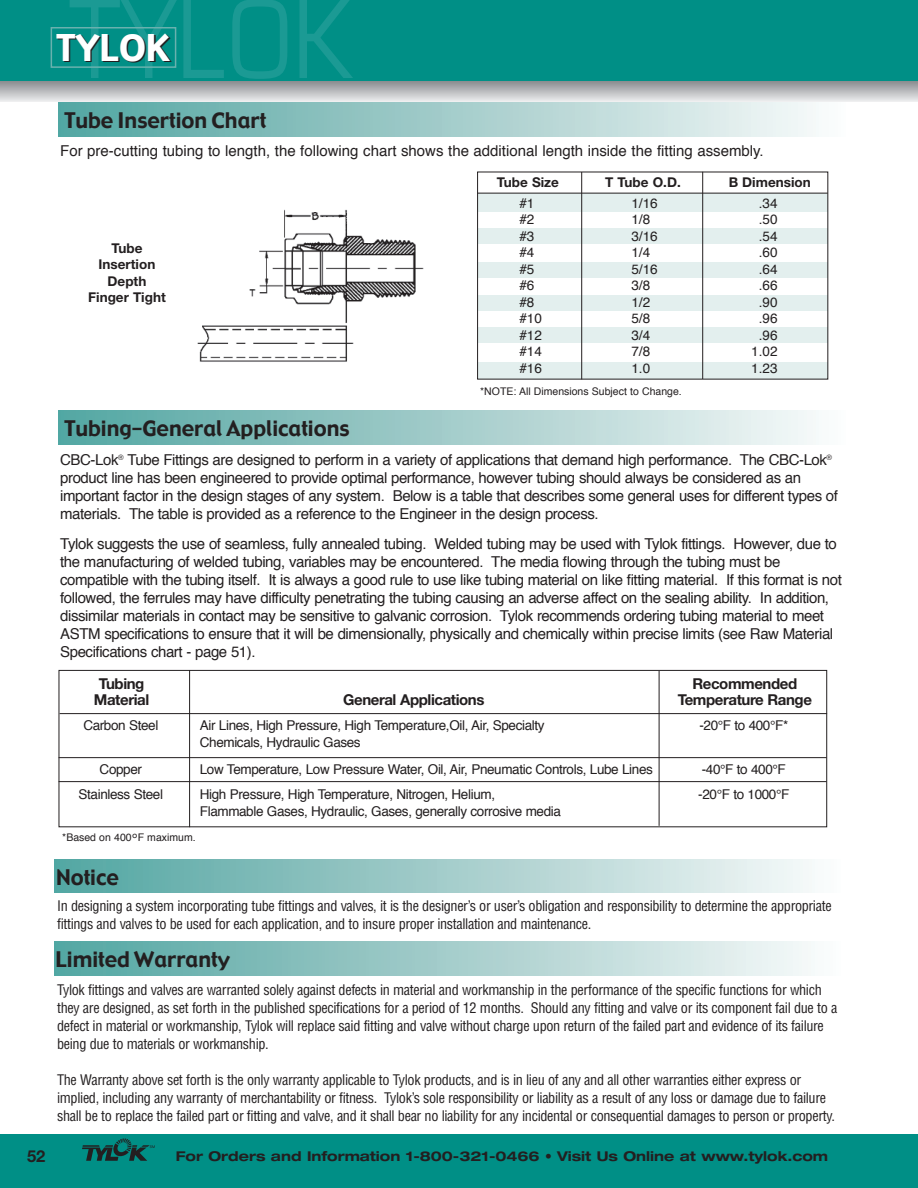
<style>
.page{position:relative;width:918px;height:1188px;background:#fff}
.page>*{position:absolute;margin:0;border:0;box-sizing:border-box;transform-origin:0 0}
.t1{font:condensed 108px "Eurostile";color:#1b9a94}
.t2{font:36px "Gadget";color:#fff}
.t3{font:21px "Gadget";color:#231f20}
.t4{font:700 16.5px "Helvetica Neue";color:#231f20}
.t5{font:15px/18px "Helvetica";letter-spacing:-.03em;color:#231f20}
.t6{font:15px "Helvetica";color:#231f20}
.t7{font:700 15px "Helvetica Neue";letter-spacing:-.03em;color:#231f20}
.t8{font:condensed 14.25px/18px "Helvetica";letter-spacing:-.025em;color:#231f20}
.t9{font:13.5px "Helvetica";letter-spacing:-.03em;color:#231f20}
.t10{font:700 expanded 13.5px "Helvetica Neue";color:#231f20}
.t11{font:700 13.5px/16.2px "Helvetica Neue";color:#231f20;text-align:center}
.t12{font:10.5px "Helvetica";color:#231f20}
.s1{font-size:15px}
</style>
<div class="page">
<div style="left:59px;top:103px;width:786px;height:33px;background:linear-gradient(to right,#51a4a0,#f9f9f9)"></div>
<img style="left:197px;top:209px;width:227px;height:153px">
<div style="left:478px;top:193px;width:350px;height:19px;background:#e3efee"></div>
<div style="left:478px;top:229px;width:350px;height:15px;background:#e3efee"></div>
<div style="left:478px;top:262px;width:350px;height:16px;background:#e3efee"></div>
<div style="left:478px;top:295px;width:350px;height:16px;background:#e3efee"></div>
<div style="left:478px;top:328px;width:350px;height:15px;background:#e3efee"></div>
<div style="left:478px;top:362px;width:350px;height:17px;background:#e3efee"></div>
<hr style="left:581px;top:172px;width:1px;height:207px;background:#231f20">
<hr style="left:702px;top:172px;width:1px;height:207px;background:#231f20">
<hr style="left:477px;top:193px;width:351px;height:1px;background:#231f20">
<div style="left:59px;top:411px;width:786px;height:34px;background:linear-gradient(to right,#51a4a0,#f9f9f9)"></div>
<div style="left:55px;top:859px;width:786px;height:34px;background:linear-gradient(to right,#51a4a0,#f9f9f9)"></div>
<div style="left:54px;top:941px;width:786px;height:34px;background:linear-gradient(to right,#51a4a0,#f9f9f9)"></div>
<div style="left:59px;top:670px;width:768px;height:157px;border:1px solid #231f20"></div>
<hr style="left:60px;top:713px;width:767px;height:1px;background:#231f20">
<hr style="left:189px;top:670px;width:1px;height:157px;background:#231f20">
<hr style="left:659px;top:671px;width:1px;height:155px;background:#231f20">
<hr style="left:59px;top:757px;width:768px;height:1px;background:#231f20">
<hr style="left:59px;top:781px;width:768px;height:1px;background:#231f20">
<div style="left:0;top:1134px;width:918px;height:54px;background:#008f86"></div>
<svg style="left:0;top:81px;width:918px;height:21px;background:#bbbdbf"></svg>
<div style="left:0;top:0;width:918px;height:81px;background:#008f86"></div>
<div style="left:51px;top:27px;width:125px;height:41px;border:2px solid #69b1ae"></div>
<svg style="left:82px;top:1139px;width:73px;height:22px"></svg>
<h1 class="t1" style="left:69px;top:0;width:284px">TYLOK</h1>
<h2 class="t2" style="left:56px;top:25px;width:115px">TYLOK</h2>
<h3 class="t3" style="left:64px;top:107px;width:203px">Tube Insertion Chart</h3>
<p class="t6" style="left:60px;top:145px;width:705px">For pre-cutting tubing to length, the following chart shows the additional length inside the fitting assembly.</p>
<p class="t11" style="left:88px;top:242px;width:79px">Tube<br>Insertion<br>Depth<br>Finger Tight</p>
<h3 class="t3" style="left:64px;top:415px;width:287px">Tubing–General Applications</h3>
<p class="t11" style="left:497px;top:175px;width:64px">Tube Size</p>
<p class="t11" style="left:605px;top:175px;width:77px">T Tube O.D.</p>
<p class="t11" style="left:729px;top:175px;width:84px">B Dimension</p>
<p class="t9" style="left:519px;top:197px;width:17px">#1</p>
<p class="t9" style="left:631px;top:197px;width:28px">1/16</p>
<p class="t9" style="left:759px;top:197px;width:20px">.34</p>
<p class="t9" style="left:519px;top:214px;width:17px">#2</p>
<p class="t9" style="left:631px;top:214px;width:20px">1/8</p>
<p class="t9" style="left:759px;top:214px;width:20px">.50</p>
<p class="t9" style="left:519px;top:230px;width:17px">#3</p>
<p class="t9" style="left:631px;top:230px;width:28px">3/16</p>
<p class="t9" style="left:759px;top:230px;width:20px">.54</p>
<p class="t9" style="left:519px;top:247px;width:17px">#4</p>
<p class="t9" style="left:631px;top:247px;width:20px">1/4</p>
<p class="t9" style="left:759px;top:247px;width:20px">.60</p>
<p class="t9" style="left:519px;top:263px;width:17px">#5</p>
<p class="t9" style="left:631px;top:263px;width:28px">5/16</p>
<p class="t9" style="left:759px;top:263px;width:20px">.64</p>
<p class="t9" style="left:519px;top:280px;width:17px">#6</p>
<p class="t9" style="left:631px;top:280px;width:20px">3/8</p>
<p class="t9" style="left:759px;top:280px;width:20px">.66</p>
<p class="t9" style="left:519px;top:296px;width:17px">#8</p>
<p class="t9" style="left:631px;top:296px;width:20px">1/2</p>
<p class="t9" style="left:759px;top:296px;width:20px">.90</p>
<p class="t9" style="left:519px;top:313px;width:24px">#10</p>
<p class="t9" style="left:631px;top:313px;width:20px">5/8</p>
<p class="t9" style="left:759px;top:313px;width:20px">.96</p>
<p class="t9" style="left:519px;top:329px;width:24px">#12</p>
<p class="t9" style="left:631px;top:329px;width:20px">3/4</p>
<p class="t9" style="left:759px;top:329px;width:20px">.96</p>
<p class="t9" style="left:519px;top:346px;width:24px">#14</p>
<p class="t9" style="left:631px;top:346px;width:20px">7/8</p>
<p class="t9" style="left:751px;top:346px;width:28px">1.02</p>
<p class="t9" style="left:519px;top:362px;width:24px">#16</p>
<p class="t9" style="left:631px;top:362px;width:20px">1.0</p>
<p class="t9" style="left:751px;top:362px;width:28px">1.23</p>
<p class="t12" style="left:480px;top:387px;width:203px">*NOTE: All Dimensions Subject to Change.</p>
<p class="t5" style="left:60px;top:452px;width:779px">CBC-Lok<sup>®</sup> Tube Fittings are designed to perform in a variety of applications that demand high performance. The CBC-Lok<sup>® </sup>product line has been engineered to provide optimal performance, however tubing should always be considered as an important factor in the design stages of any system. Below is a table that describes some general uses for different types of materials. The table is provided as a reference to the Engineer in the design process.</p>
<p class="t5" style="left:60px;top:536px;width:783px">Tylok suggests the use of seamless, fully annealed tubing. Welded tubing may be used with Tylok fittings. However, due to the manufacturing of welded tubing, variables may be encountered. The media flowing through the tubing must be compatible with the tubing itself. It is always a good rule to use like tubing material on like fitting material. If this format is not followed, the ferrules may have difficulty penetrating the tubing causing an adverse affect on the sealing ability. In addition, dissimilar materials in contact may be sensitive to galvanic corrosion. Tylok recommends ordering tubing material to meet ASTM specifications to ensure that it will be dimensionally, physically and chemically within precise limits (see Raw Material Specifications chart - page 51).</p>
<p class="t7" style="left:99px;top:678px;width:47px">Tubing</p>
<p class="t7" style="left:693px;top:678px;width:106px">Recommended</p>
<p class="t7" style="left:94px;top:695px;width:57px">Material</p>
<p class="t7" style="left:343px;top:695px;width:143px">General Applications</p>
<p class="t7" style="left:678px;top:695px;width:136px">Temperature Range</p>
<p class="t9" style="left:83px;top:720px;width:77px">Carbon Steel</p>
<p class="t9" style="left:200px;top:720px;width:346px">Air Lines, High Pressure, High Temperature,Oil, Air, Specialty</p>
<p class="t9" style="left:699px;top:720px;width:90px">-20°F to 400°F*</p>
<p class="t9" style="left:200px;top:736px;width:162px">Chemicals, Hydraulic Gases</p>
<p class="t9" style="left:100px;top:763px;width:44px">Copper</p>
<p class="t9" style="left:200px;top:763px;width:455px">Low Temperature, Low Pressure Water, Oil, Air, Pneumatic Controls, Lube Lines</p>
<p class="t9" style="left:702px;top:763px;width:85px">-40°F to 400°F</p>
<p class="t9" style="left:79px;top:789px;width:86px">Stainless Steel</p>
<p class="t9" style="left:200px;top:789px;width:297px">High Pressure, High Temperature, Nitrogen, Helium,</p>
<p class="t9" style="left:698px;top:789px;width:93px">-20°F to 1000°F</p>
<p class="t9" style="left:200px;top:805px;width:363px">Flammable Gases, Hydraulic, Gases, generally corrosive media</p>
<p class="t12" style="left:62px;top:833px;width:135px">*Based on 400<span class="s1">°</span>F maximum.</p>
<h3 class="t3" style="left:56px;top:864px;width:64px">Notice</h3>
<p class="t8" style="left:57px;top:897px;width:776px">In designing a system incorporating tube fittings and valves, it is the designer’s or user’s obligation and responsibility to determine the appropriate fittings and valves to be used for each application, and to insure proper installation and maintenance.</p>
<h3 class="t3" style="left:56px;top:946px;width:176px">Limited Warranty</h3>
<p class="t8" style="left:57px;top:981px;width:782px">Tylok fittings and valves are warranted solely against defects in material and workmanship in the performance of the specific functions for which they are designed, as set forth in the published specifications for a period of 12 months. Should any fitting and valve or its component fail due to a defect in material or workmanship, Tylok will replace said fitting and valve without charge upon return of the failed part and evidence of its failure being due to materials or workmanship.</p>
<p class="t8" style="left:57px;top:1071px;width:780px">The Warranty above set forth is the only warranty applicable to Tylok products, and is in lieu of any and all other warranties either express or implied, including any warranty of merchantability or fitness. Tylok’s sole responsibility or liability as a result of any loss or damage due to failure shall be to replace the failed part or fitting and valve, and it shall bear no liability for any incidental or consequential damages to person or property.</p>
<p class="t4" style="left:27px;top:1151px;width:20px">52</p>
<p class="t10" style="left:176px;top:1152px;width:654px">For Orders and Information 1-800-321-0466 • Visit Us Online at www.tylok.com</p>
</div>
